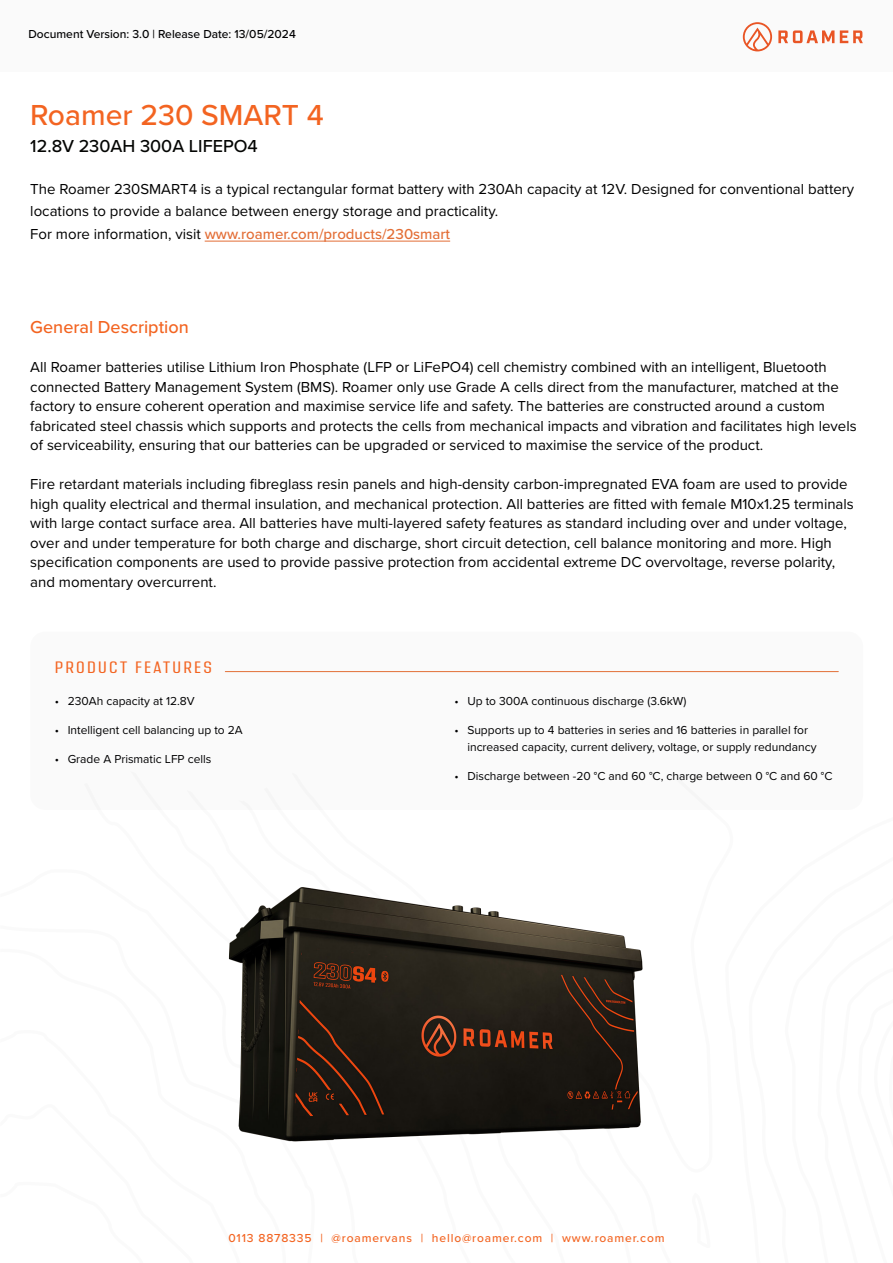
<style>
.page{position:relative;width:893px;height:1263px;background:#fff}
.page>*{position:absolute;margin:0;border:0;box-sizing:border-box;transform-origin:0 0}
.t1{font:500 30px "Proxima Nova";color:#f36421}
.t2{font:500 18px "Proxima Nova";color:#040503}
.t3{font:500 18px "Proxima Nova";color:#f36421}
.Para{font:16.5px "Address Sans Pro";letter-spacing:.14em;color:#f36421}
.t4{font:15px/19.5px "Proxima Nova";color:#000001}
.t5{font:12px/16.5px "Proxima Nova";color:#000001}
.t6{font:500 12px "Proxima Nova";letter-spacing:.07em;color:#f36421}
.t7{font:500 12px "Proxima Nova";color:#000001}
.s1{font-weight:500;color:#e36e36}
</style>
<div class="page">
<div style="left:0;top:0;width:893px;height:71px;background:#fafafa"></div>
<svg style="left:743px;top:22px;width:29px;height:29px"></svg>
<svg style="left:778px;top:30px;width:56px;height:13px"></svg>
<svg style="left:840px;top:30px;width:23px;height:13px"></svg>
<hr style="left:205px;top:241px;width:245px;height:1px;background:#e36e36">
<div style="left:30px;top:631px;width:833px;height:179px;background:#fafafa;border-radius:15px"></div>
<hr style="left:225px;top:671px;width:613px;height:1px;background:#e26f37">
<img style="left:228px;top:887px;width:415px;height:255px">
<p class="t7" style="left:28px;top:25px;width:269px">Document Version: 3.0 | Release Date: 13/05/2024</p>
<p class="t1" style="left:30px;top:92px;width:295px">Roamer 230 SMART 4</p>
<p class="t2" style="left:30px;top:132px;width:229px">12.8V 230AH 300A LIFEPO4</p>
<p class="t4" style="left:30px;top:178px;width:825px">The Roamer 230SMART4 is a typical rectangular format battery with 230Ah capacity at 12V. Designed for conventional battery</p>
<p class="t4" style="left:30px;top:199px;width:469px;line-height:22.5px">locations to provide a balance between energy storage and practicality.<br>For more information, visit <span class="s1">www.roamer.com/products/230smart</span></p>
<p class="t3" style="left:30px;top:314px;width:160px">General Description</p>
<p class="t4" style="left:30px;top:357px;width:828px">All Roamer batteries utilise Lithium Iron Phosphate (LFP or LiFePO4) cell chemistry combined with an intelligent, Bluetooth connected Battery Management System (BMS). Roamer only use Grade A cells direct from the manufacturer, matched at the factory to ensure coherent operation and maximise service life and safety. The batteries are constructed around a custom fabricated steel chassis which supports and protects the cells from mechanical impacts and vibration and facilitates high levels of serviceability, ensuring that our batteries can be upgraded or serviced to maximise the service of the product.</p>
<p class="t4" style="left:30px;top:474px;width:825px">Fire retardant materials including fibreglass resin panels and high-density carbon-impregnated EVA foam are used to provide high quality electrical and thermal insulation, and mechanical protection. All batteries are fitted with female M10x1.25 terminals with large contact surface area. All batteries have multi-layered safety features as standard including over and under voltage, over and under temperature for both charge and discharge, short circuit detection, cell balance monitoring and more. High specification components are used to provide passive protection from accidental extreme DC overvoltage, reverse polarity, and momentary overcurrent.</p>
<p class="Para" style="left:55px;top:658px;width:158px">PRODUCT FEATURES</p>
<p class="t5" style="left:55px;top:692px;width:141px">• 230Ah capacity at 12.8V</p>
<p class="t5" style="left:55px;top:721px;width:189px">• Intelligent cell balancing up to 2A</p>
<p class="t5" style="left:55px;top:750px;width:158px">• Grade A Prismatic LFP cells</p>
<p class="t5" style="left:455px;top:692px;width:233px">• Up to 300A continuous discharge (3.6kW)</p>
<p class="t5" style="left:467px;top:721px;width:351px;text-indent:-13px">• Supports up to 4 batteries in series and 16 batteries in parallel for increased capacity, current delivery, voltage, or supply redundancy</p>
<p class="t5" style="left:455px;top:767px;width:379px">• Discharge between -20 °C and 60 °C, charge between 0 °C and 60 °C</p>
<p class="t6" style="left:228px;top:1229px;width:438px">0113 8878335 | @roamervans | hello@roamer.com | www.roamer.com</p>
</div>
